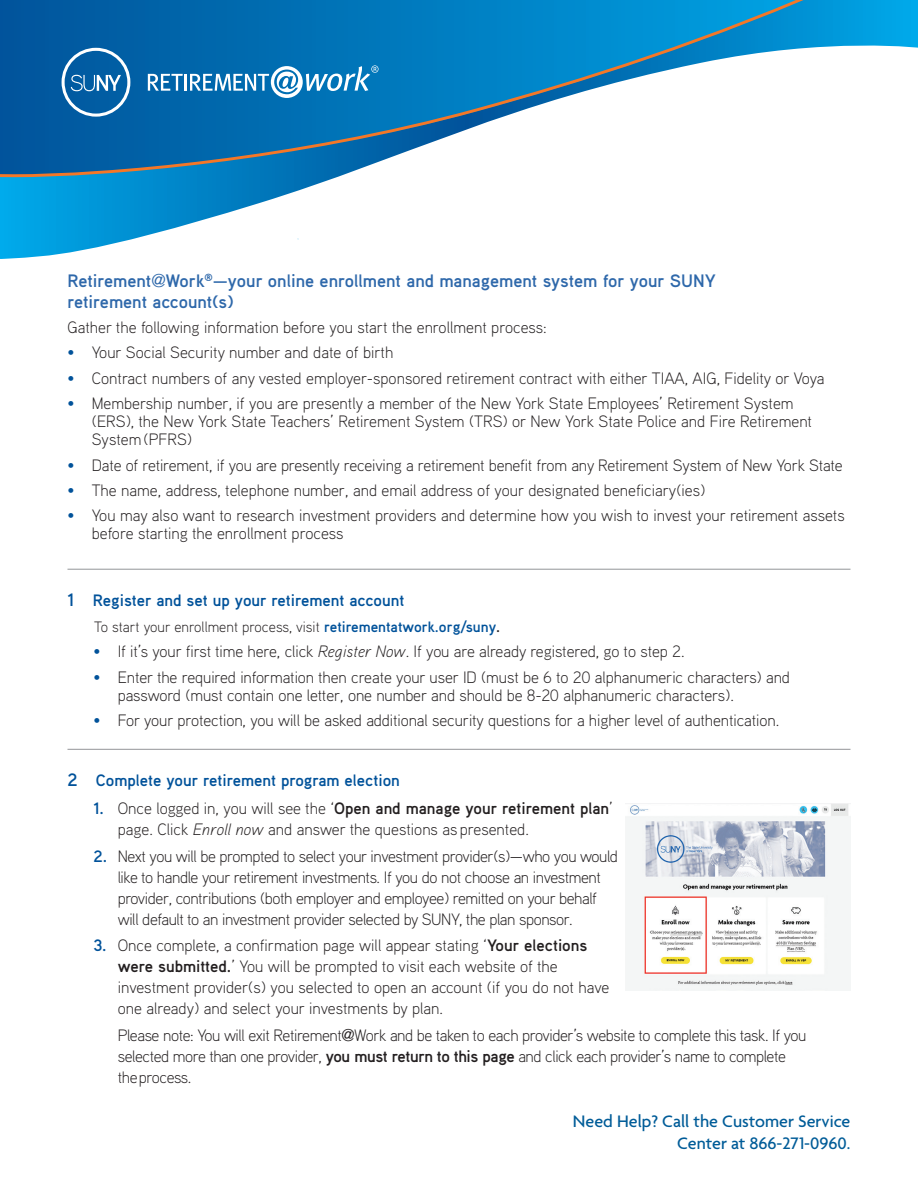
<style>
.page{position:relative;width:918px;height:1188px;background:#fff}
.page>*{position:absolute;margin:0;border:0;box-sizing:border-box;transform-origin:0 0}
.t1{font:700 18px/21px "Aaux Pro OT";color:#2e68aa}
.t2{font:500 18px/21.6px "Agenda";color:#005c98;text-align:right}
.t3{font:300 16.5px/18.5px "Aaux Pro OT";letter-spacing:-.005em;color:#231f20}
.t4{font:300 16.5px/21px "Aaux Pro OT";letter-spacing:-.025em;color:#231f20}
.t5{font:700 16.5px "Aaux Pro OT";color:#01529a}
.t6{font:300 15px "Aaux Pro OT";color:#231f20}
.s1{font-family:"Helvetica";font-weight:300}
.s2{color:#01529a}
.s3{font-size:18px}
.s4{font-weight:700;color:#01529a}
.s5{font-weight:700}
.s6{font-style:italic}
.s7{font-family:"Helvetica"}
</style>
<div class="page">
<svg style="left:0;top:0;width:918px;height:259px"></svg>
<svg style="left:0;top:0;width:893px;height:179px"></svg>
<svg style="left:148px;top:65px;width:231px;height:33px"></svg>
<svg style="left:62px;top:48px;width:68px;height:69px;background:#307bb3"></svg>
<hr style="left:68px;top:569px;width:782px;height:1px;background:#939598">
<hr style="left:68px;top:749px;width:782px;height:1px;background:#939598">
<img style="left:625px;top:804px;width:225px;height:186px">
<p class="t1" style="left:67px;top:270px;width:650px">Retirement<span class="s1">@</span>Work<sup>®</sup>—your online enrollment and management system for your SUNY retirement account(s)</p>
<p class="t3" style="left:68px;top:318px;width:481px">Gather the following information before you start the enrollment process:</p>
<p class="t3" style="left:68px;top:343px;width:327px"><span class="s2">•</span> Your Social Security number and date of birth</p>
<p class="t3" style="left:68px;top:368px;width:759px"><span class="s2">•</span> Contract numbers of any vested employer-sponsored retirement contract with either TIAA, AIG, Fidelity or Voya</p>
<p class="t3" style="left:92px;top:393px;width:722px;text-indent:-24px"><span class="s2">•</span> Membership number, if you are presently a member of the New York State Employees’ Retirement System (ERS), the New York State Teachers’ Retirement System (TRS) or New York State Police and Fire Retirement<br>System (PFRS)</p>
<p class="t3" style="left:68px;top:455px;width:777px"><span class="s2">•</span> Date of retirement, if you are presently receiving a retirement benefit from any Retirement System of New York State</p>
<p class="t3" style="left:68px;top:480px;width:639px"><span class="s2">•</span> The name, address, telephone number, and email address of your designated beneficiary(ies)</p>
<p class="t3" style="left:92px;top:505px;width:755px;text-indent:-24px"><span class="s2">•</span> You may also want to research investment providers and determine how you wish to invest your retirement assets before starting the enrollment process</p>
<p class="t5" style="left:68px;top:590px;width:338px"><span class="s3">1</span> Register and set up your retirement account</p>
<p class="t6" style="left:94px;top:618px;width:408px">To start your enrollment process, visit <span class="s4">retirementatwork.org/suny</span><span class="s5">.</span></p>
<p class="t3" style="left:93px;top:642px;width:593px"><span class="s2">•</span> If it’s your first time here, click <span class="s6">Register Now</span>. If you are already registered, go to step 2.</p>
<p class="t3" style="left:118px;top:667px;width:674px;text-indent:-24px"><span class="s2">•</span> Enter the required information then create your user ID (must be 6 to 20 alphanumeric characters) and password (must contain one letter, one number and should be 8-20 alphanumeric characters).</p>
<p class="t3" style="left:93px;top:711px;width:687px"><span class="s2">•</span> For your protection, you will be asked additional security questions for a higher level of authentication.</p>
<p class="t5" style="left:68px;top:770px;width:334px"><span class="s3">2</span> Complete your retirement program election</p>
<p class="t3" style="left:118px;top:797px;width:497px;line-height:21px;text-indent:-24px"><span class="s4">1.</span> Once logged in, you will see the ‘<span class="s5">Open and manage your retirement plan</span>’ page. Click <span class="s6">Enroll now</span> and answer the questions as presented.</p>
<p class="t4" style="left:118px;top:845px;width:502px;text-indent:-24px"><span class="s4">2.</span> Next you will be prompted to select your investment provider(s)—who you would like to handle your retirement investments. If you do not choose an investment provider, contributions (both employer and employee) remitted on your behalf will default to an investment provider selected by SUNY, the plan sponsor.</p>
<p class="t3" style="left:118px;top:934px;width:493px;line-height:21px;text-indent:-24px"><span class="s4">3.</span> Once complete, a confirmation page will appear stating ‘<span class="s5">Your elections were submitted.</span>’ You will be prompted to visit each website of the investment provider(s) you selected to open an account (if you do not have one already) and select your investments by plan.</p>
<p class="t4" style="left:118px;top:1024px;width:690px">Please note: You will exit Retirement<span class="s7">@</span>Work and be taken to each provider’s website to complete this task. If you selected more than one provider, <span class="s5">you must return to this page</span> and click each provider’s name to complete the process.</p>
<p class="t2" style="left:573px;top:1112px;width:279px">Need Help? Call the Customer Service<br>Center at 866-271-0960.</p>
</div>
